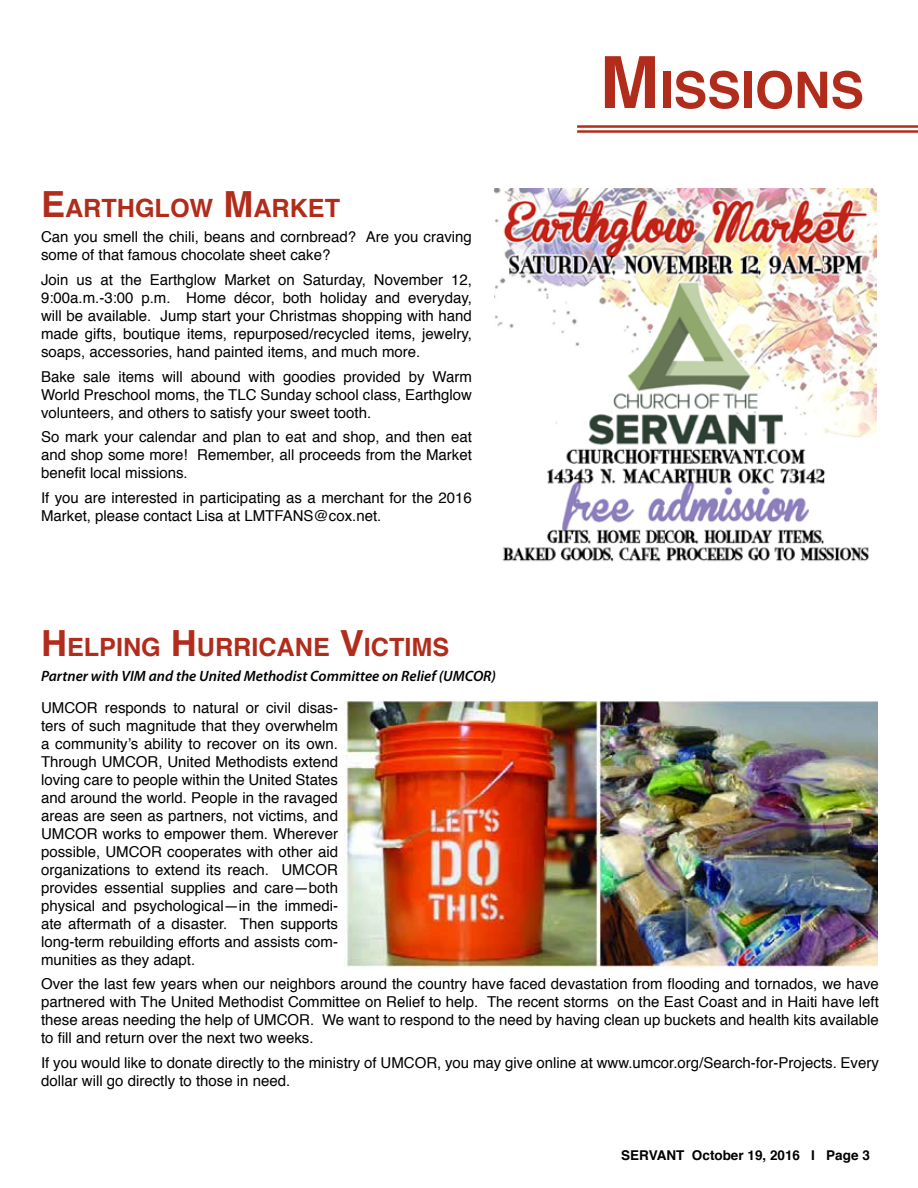
<style>
.page{position:relative;width:918px;height:1188px;background:#fff}
.page>*{position:absolute;margin:0;border:0;box-sizing:border-box;transform-origin:0 0}
.t1{font:700 50.4px "Helvetica";color:#b22c1b}
.t2{font:700 25.2px "Helvetica";color:#b22c1b}
.t3{font:15px/18px "Helvetica";color:#000;text-align:justify}
.t4{font:italic 600 15px "Myriad Pro";color:#000}
.t5{font:700 13.5px "Helvetica";color:#000}
.s1{font-size:36px}
.s2{font-size:72px}
</style>
<div class="page">
<hr style="left:577px;top:130px;width:341px;height:3px;background:#b22c1b">
<hr style="left:577px;top:125px;width:341px;height:3px;background:#b22c1b">
<img style="left:495px;top:189px;width:382px;height:373px">
<img style="left:344px;top:701px;width:534px;height:268px">
<h2 class="t2" style="left:41px;top:188px;width:301px"><span class="s1">E</span>ARTHGLOW <span class="s1">M</span>ARKET</h2>
<p class="t3" style="left:41px;top:228px;width:432px">Can you smell the chili, beans and cornbread? Are you craving some of that famous chocolate sheet cake?</p>
<p class="t3" style="left:41px;top:271px;width:432px">Join us at the Earthglow Market on Saturday, November 12, 9:00a.m.-3:00 p.m. Home décor, both holiday and everyday, will be available. Jump start your Christmas shopping with hand made gifts, boutique items, repurposed/recycled items, jewelry, soaps, accessories, hand painted items, and much more.</p>
<p class="t3" style="left:41px;top:368px;width:432px">Bake sale items will abound with goodies provided by Warm World Preschool moms, the TLC Sunday school class, Earthglow volunteers, and others to satisfy your sweet tooth.</p>
<p class="t3" style="left:41px;top:428px;width:432px">So mark your calendar and plan to eat and shop, and then eat and shop some more! Remember, all proceeds from the Market benefit local missions.</p>
<p class="t3" style="left:41px;top:489px;width:432px">If you are interested in participating as a merchant for the 2016<br>Market, please contact Lisa at LMTFANS@cox.net.</p>
<h1 class="t1" style="left:600px;top:50px;width:266px"><span class="s2">M</span>ISSIONS</h1>
<h2 class="t2" style="left:41px;top:627px;width:410px"><span class="s1">H</span> ELPING <span class="s1">H</span> URRICANE <span class="s1">V</span>ICTIMS</h2>
<p class="t4" style="left:41px;top:667px;width:457px">Partner with VIM and the United Methodist Committee on Relief (UMCOR)</p>
<p class="t3" style="left:41px;top:699px;width:299px">UMCOR responds to natural or civil disas&shy;ters of such magnitude that they overwhelm a community’s ability to recover on its own.<br>Through UMCOR, United Methodists extend loving care to people within the United States and around the world. People in the ravaged areas are seen as partners, not victims, and UMCOR works to empower them. Wherever possible, UMCOR cooperates with other aid organizations to extend its reach. UMCOR provides essential supplies and care—both physical and psychological—in the immedi&shy;ate aftermath of a disaster. Then supports long-term rebuilding efforts and assists com&shy;munities as they adapt.</p>
<p class="t3" style="left:41px;top:976px;width:839px">Over the last few years when our neighbors around the country have faced devastation from flooding and tornados, we have partnered with The United Methodist Committee on Relief to help. The recent storms on the East Coast and in Haiti have left these areas needing the help of UMCOR. We want to respond to the need by having clean up buckets and health kits available to fill and return over the next two weeks.</p>
<p class="t3" style="left:41px;top:1054px;width:839px">If you would like to donate directly to the ministry of UMCOR, you may give online at www.umcor.org/Search-for-Projects. Every dollar will go directly to those in need.</p>
<p class="t5" style="left:621px;top:1144px;width:250px">SERVANT October 19, 2016 I Page 3</p>
</div>
